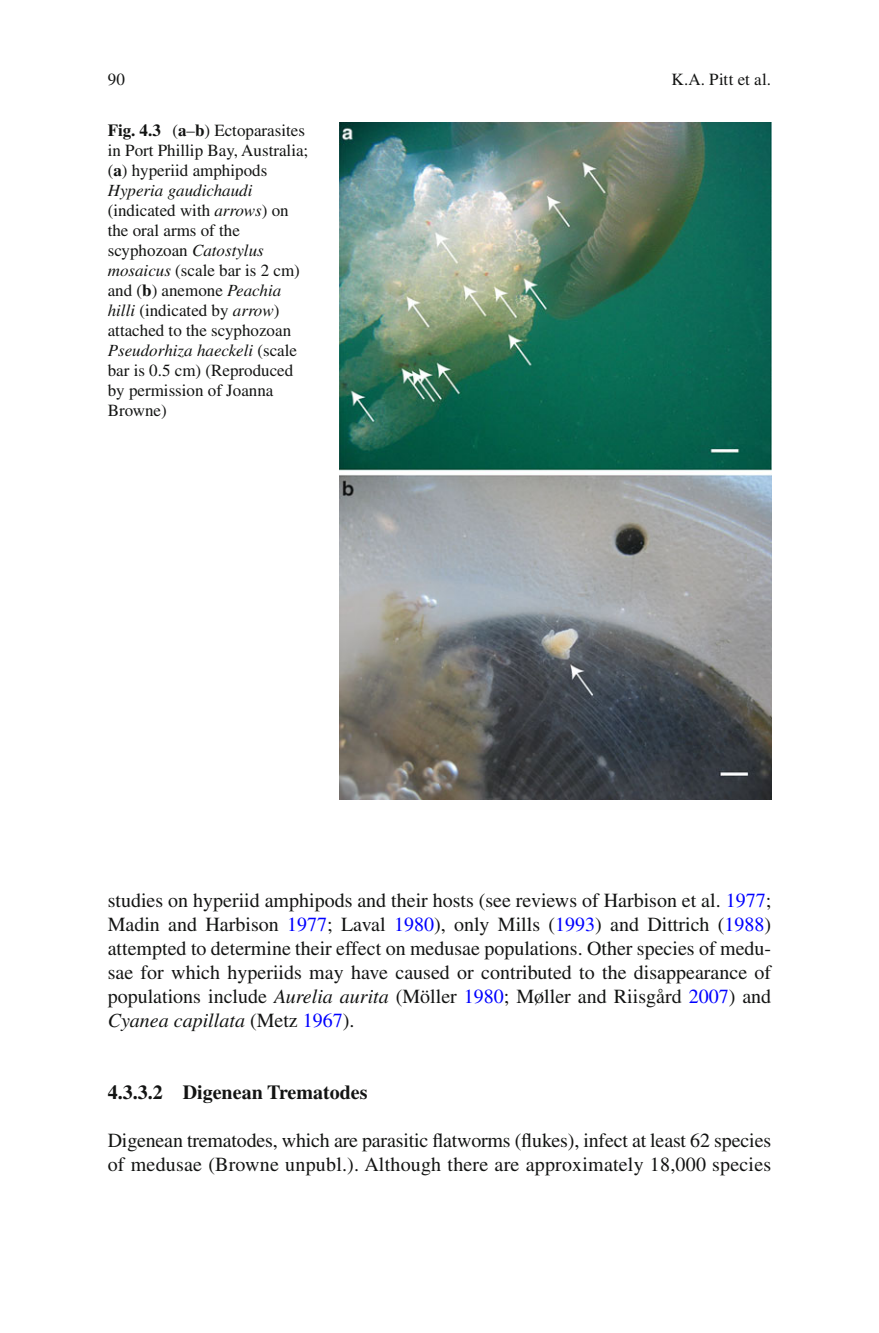
<style>
.page{position:relative;width:879px;height:1333px;background:#fff}
.page>*{position:absolute;margin:0;border:0;box-sizing:border-box;transform-origin:0 0}
.t1{font:20px/24px "Times";color:#131413;text-align:justify}
.t2{font:700 20px "Times";color:#131413}
.t3{font:17px/20px "Times";color:#131413}
.s1{font-weight:700}
.s2{font-style:italic}
.s3{color:#00f}
</style>
<div class="page">
<img style="left:339px;top:122px;width:432px;height:677px">
<p class="t3" style="left:108px;top:71px;width:19px">90</p>
<p class="t3" style="left:108px;top:121px;width:202px"><span class="s1">Fig. 4.3</span> ( <span class="s1">a</span> – <span class="s1">b</span> ) Ectoparasites in Port Phillip Bay, Australia; ( <span class="s1">a</span> ) hyperiid amphipods<br><span class="s2">Hyperia gaudichaudi </span>(indicated with <span class="s2">arrows</span> ) on the oral arms of the scyphozoan <span class="s2">Catostylus mosaicus</span> (scale bar is 2 cm) and ( <span class="s1">b</span> ) anemone <span class="s2">Peachia hilli</span> (indicated by <span class="s2">arrow</span> ) attached to the scyphozoan<br><span class="s2">Pseudorhiza haeckeli</span> (scale bar is 0.5 cm) (Reproduced by permission of Joanna<br>Browne)</p>
<p class="t3" style="left:671px;top:71px;width:101px">K.A. Pitt et al.</p>
<p class="t1" style="left:108px;top:890px;width:665px">studies on hyperiid amphipods and their hosts (see reviews of Harbison et al. <span class="s3">1977</span> ; Madin and Harbison <span class="s3">1977</span> ; Laval <span class="s3">1980</span> ), only Mills ( <span class="s3">1993</span> ) and Dittrich ( <span class="s3">1988</span> ) attempted to determine their effect on medusae populations. Other species of medu&shy;sae for which hyperiids may have caused or contributed to the disappearance of populations include <span class="s2">Aurelia aurita</span> (Möller <span class="s3">1980</span> ; Møller and Riisgård <span class="s3">2007</span> ) and <span class="s2">Cyanea capillata</span> (Metz <span class="s3">1967</span> ).</p>
<p class="t2" style="left:108px;top:1085px;width:261px">4.3.3.2 Digenean Trematodes</p>
<p class="t1" style="left:108px;top:1130px;width:665px">Digenean trematodes, which are parasitic flatworms (flukes), infect at least 62 species of medusae (Browne unpubl.). Although there are approximately 18,000 species</p>
</div>
